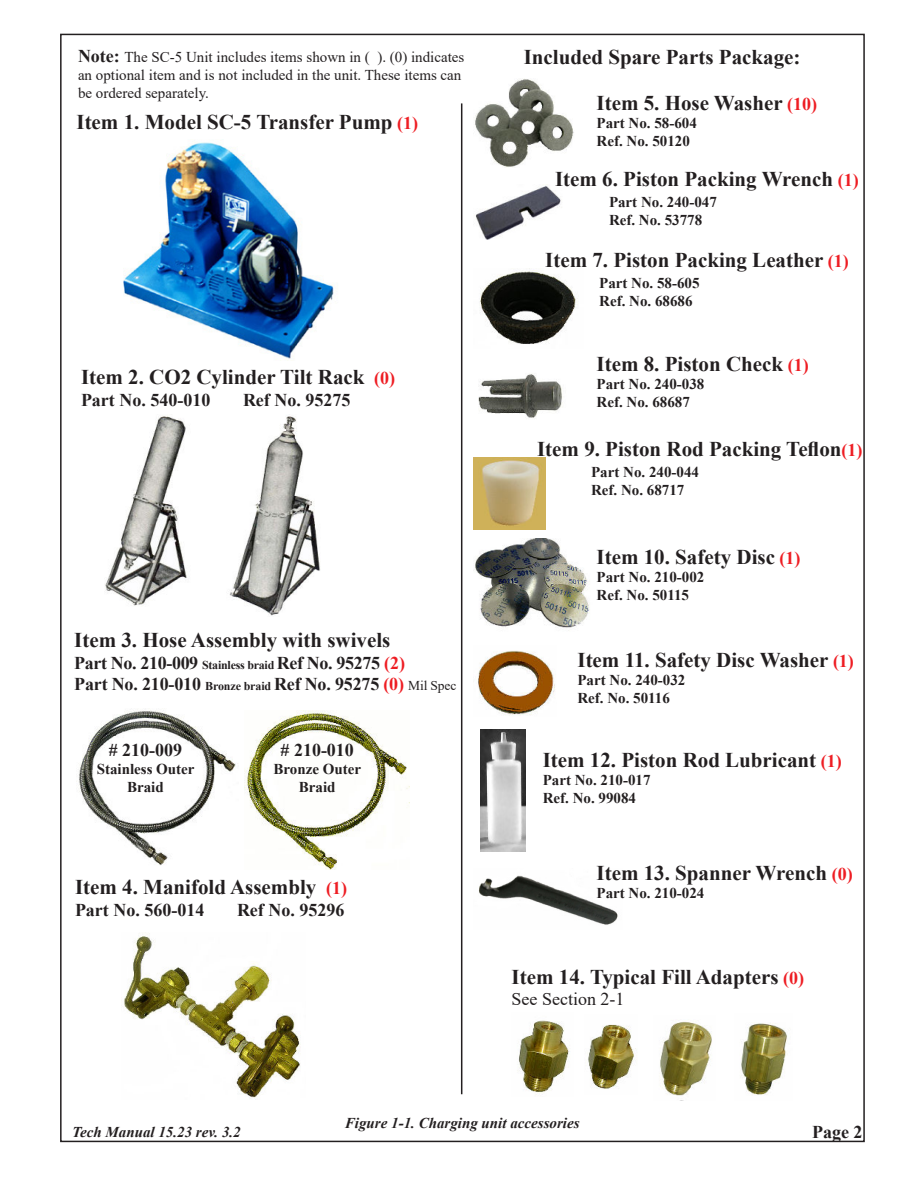
<style>
.page{position:relative;width:918px;height:1188px;background:#fff}
.page>*{position:absolute;margin:0;border:0;box-sizing:border-box;transform-origin:0 0}
.t1{font:700 21px/45.9px "Times New Roman";color:#231f20}
.t2{font:700 18px/21.6px "Times New Roman";color:#231f20}
.t3{font:18px "Times New Roman";color:#231f20}
.t4{font:700 15px/18px "Times New Roman";color:#231f20}
.t5{font:15px/18px "Times New Roman";color:#231f20}
.t6{font:italic 700 15px "Times New Roman";color:#231f20}
.s1{font-weight:700;font-size:18px}
.s2{font-size:18px;color:#ee1d23}
.s3{font-size:12px}
.s4{color:#ee1d23}
.s5{font-weight:400;font-size:13.5px}
</style>
<div class="page">
<img style="left:105px;top:416px;width:215px;height:200px">
<img style="left:124px;top:933px;width:177px;height:166px">
<img style="left:244px;top:710px;width:166px;height:160px">
<img style="left:79px;top:710px;width:157px;height:156px">
<img style="left:123px;top:142px;width:211px;height:217px">
<img style="left:478px;top:374px;width:84px;height:44px">
<img style="left:474px;top:539px;width:116px;height:92px">
<img style="left:480px;top:270px;width:98px;height:74px">
<img style="left:474px;top:458px;width:72px;height:72px">
<img style="left:477px;top:651px;width:78px;height:65px">
<img style="left:475px;top:185px;width:86px;height:55px">
<img style="left:475px;top:78px;width:99px;height:89px">
<img style="left:481px;top:729px;width:45px;height:123px">
<img style="left:479px;top:875px;width:139px;height:50px">
<hr style="left:461px;top:103px;width:1px;height:991px;background:#231f20">
<img style="left:517px;top:1020px;width:53px;height:73px">
<img style="left:588px;top:1024px;width:48px;height:65px">
<img style="left:660px;top:1021px;width:52px;height:80px">
<img style="left:741px;top:1023px;width:46px;height:72px">
<p class="t5" style="left:78px;top:50px;width:388px"><span class="s1">Note:</span> The SC-5 Unit includes items shown in ( ). (0) indicates an optional item and is not included in the unit. These items can be ordered separately.</p>
<p class="t1" style="left:76px;top:101px;width:343px">Item 1. Model SC-5 Transfer Pump <span class="s2">(1)</span></p>
<p class="t1" style="left:81px;top:356px;width:316px">Item 2. CO2 Cylinder Tilt Rack <span class="s2">(0)</span></p>
<p class="t2" style="left:81px;top:391px;width:131px">Part No. 540-010</p>
<p class="t2" style="left:243px;top:391px;width:109px">Ref No. 95275</p>
<p class="t1" style="left:74px;top:619px;width:318px">Item 3. Hose Assembly with swivels</p>
<p class="t2" style="left:74px;top:654px;width:384px">Part No. 210-009 <span class="s3">Stainless braid</span> Ref No. 95275 <span class="s4">(2)<br></span>Part No. 210-010 <span class="s3">Bronze braid</span> Ref No. 95275 <span class="s4">(0)</span> <span class="s5">Mil Spec</span></p>
<p class="t2" style="left:109px;top:741px;width:75px"># 210-009</p>
<p class="t4" style="left:97px;top:762px;width:99px;text-align:center">Stainless Outer<br>Braid</p>
<p class="t2" style="left:281px;top:741px;width:75px"># 210-010</p>
<p class="t4" style="left:274px;top:762px;width:89px;text-align:center">Bronze Outer<br>Braid</p>
<p class="t1" style="left:75px;top:867px;width:274px">Item 4. Manifold Assembly <span class="s2">(1)</span></p>
<p class="t2" style="left:75px;top:901px;width:131px">Part No. 560-014</p>
<p class="t2" style="left:237px;top:901px;width:109px">Ref No. 95296</p>
<p class="t1" style="left:597px;top:36px;width:222px;text-indent:-73px">Included Spare Parts Package:<br>Item 5. Hose Washer <span class="s2">(10)</span></p>
<p class="t4" style="left:597px;top:116px;width:102px">Part No. 58-604<br>Ref. No. 50120</p>
<p class="t1" style="left:555px;top:158px;width:305px">Item 6. Piston Packing Wrench <span class="s2">(1)</span></p>
<p class="t4" style="left:609px;top:195px;width:109px">Part No. 240-047<br>Ref. No. 53778</p>
<p class="t1" style="left:545px;top:239px;width:305px">Item 7. Piston Packing Leather <span class="s2">(1)</span></p>
<p class="t4" style="left:599px;top:276px;width:102px">Part No. 58-605<br>Ref. No. 68686</p>
<p class="t1" style="left:597px;top:343px;width:214px">Item 8. Piston Check <span class="s2">(1)</span></p>
<p class="t4" style="left:597px;top:376px;width:109px">Part No. 240-038<br>Ref. No. 68687</p>
<p class="t1" style="left:537px;top:425px;width:327px">Item 9. Piston Rod Packing Teflon<span class="s2">(1)</span></p>
<p class="t4" style="left:591px;top:465px;width:109px">Part No. 240-044<br>Ref. No. 68717</p>
<p class="t1" style="left:597px;top:536px;width:205px">Item 10. Safety Disc <span class="s2">(1)</span></p>
<p class="t4" style="left:597px;top:569px;width:109px">Part No. 210-002<br>Ref. No. 50115</p>
<p class="t1" style="left:578px;top:639px;width:278px">Item 11. Safety Disc Washer <span class="s2">(1)</span></p>
<p class="t4" style="left:578px;top:672px;width:109px">Part No. 240-032<br>Ref. No. 50116</p>
<p class="t1" style="left:543px;top:739px;width:301px">Item 12. Piston Rod Lubricant <span class="s2">(1)</span></p>
<p class="t4" style="left:543px;top:772px;width:109px">Part No. 210-017<br>Ref. No. 99084</p>
<p class="t1" style="left:597px;top:852px;width:258px">Item 13. Spanner Wrench <span class="s2">(0)</span></p>
<p class="t4" style="left:597px;top:885px;width:109px">Part No. 210-024</p>
<p class="t1" style="left:512px;top:956px;width:294px">Item 14. Typical Fill Adapters <span class="s2">(0)</span></p>
<p class="t3" style="left:512px;top:993px;width:114px">See Section 2-1</p>
<p class="t6" style="left:345px;top:1112px;width:236px">Figure 1-1. Charging unit accessories</p>
<p class="t6" style="left:72px;top:1123px;width:170px">Tech Manual 15.23 rev. 3.2</p>
<p class="t2" style="left:812px;top:1123px;width:52px">Page 2</p>
</div>
